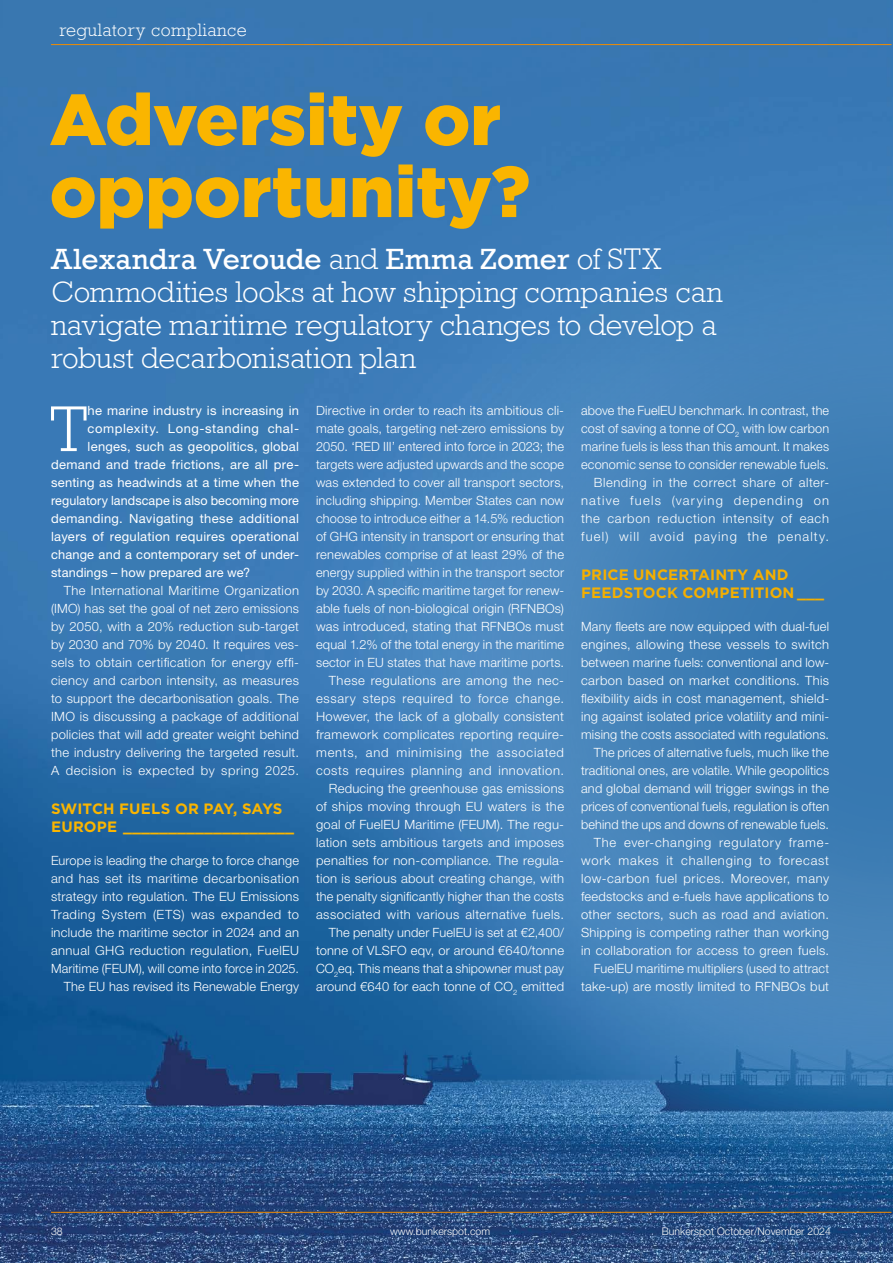
<style>
.page{position:relative;width:893px;height:1263px;background:#fff}
.page>*{position:absolute;margin:0;border:0;box-sizing:border-box;transform-origin:0 0}
.t1{font:900 72px/72px "Gotham";color:#fab500}
.t2{font:300 65.7px "Rockwell";color:#fff}
.t3{font:300 30px/33px "Rockwell";letter-spacing:-.005em;color:#fff}
.t4{font:300 18px "Rockwell";letter-spacing:.025em;color:#fff}
.t5{font:700 15px/18px "Gotham";letter-spacing:.005em;color:#fab500}
.t6{font:700 15px/18px "Gotham";letter-spacing:.01em;color:#f5af00}
.t7{font:300 12.75px/18px "Helvetica Neue LT Std";letter-spacing:.015em;color:#fff;text-align:right}
.t8{font:12.75px "Helvetica Neue LT Std";letter-spacing:.02em;color:#fff}
.t9{font:12.75px "Helvetica Neue LT Std";letter-spacing:.04em;color:#fff}
.t10{font:300 10.5px "Helvetica Neue LT Std";color:#fff}
.s1{font-weight:400}
</style>
<div class="page">
<img style="left:0;top:0;width:893px;height:1263px">
<hr style="left:51px;top:44px;width:840px;height:1px;background:#f18c00">
<hr style="left:51px;top:1212px;width:840px;height:1px;background:#f18c00">
<h3 class="t4" style="left:60px;top:20px;width:189px">regulatory compliance</h3>
<h1 class="t1" style="left:50px;top:83px;width:482px">Adversity or opportunity?</h1>
<h3 class="t3" style="left:51px;top:242px;width:673px"><span class="s1">Alexandra Veroude</span> and <span class="s1">Emma Zomer</span> of STX Commodities looks at how shipping companies can navigate maritime regulatory changes to develop a robust decarbonisation plan</h3>
<h2 class="t2" style="left:50px;top:391px;width:39px">T</h2>
<p class="t8" style="left:88px;top:403px;width:213px">he marine industry is increasing in</p>
<p class="t9" style="left:88px;top:421px;width:213px">complexity. Long-standing chal-</p>
<p class="t8" style="left:88px;top:439px;width:213px">lenges, such as geopolitics, global</p>
<p class="t8" style="left:51px;top:457px;width:250px">demand and trade frictions, are all pre-</p>
<p class="t8" style="left:51px;top:475px;width:249px">senting as headwinds at a time when the</p>
<p class="t8" style="left:51px;top:493px;width:249px">regulatory landscape is also becoming more</p>
<p class="t8" style="left:51px;top:511px;width:249px">demanding. Navigating these additional</p>
<p class="t8" style="left:51px;top:529px;width:250px">layers of regulation requires operational</p>
<p class="t8" style="left:51px;top:547px;width:250px">change and a contemporary set of under-</p>
<p class="t8" style="left:51px;top:565px;width:201px">standings – how prepared are we?</p>
<p class="t7" style="left:51px;top:581px;width:250px;text-align:justify;text-indent:13px">The International Maritime Organization (IMO) has set the goal of net zero emissions by 2050, with a 20% reduction sub-target by 2030 and 70% by 2040. It requires ves&shy;sels to obtain certification for energy effi&shy;ciency and carbon intensity, as measures to support the decarbonisation goals. The IMO is discussing a package of additional policies that will add greater weight behind the industry delivering the targeted result.<br>A decision is expected by spring 2025.</p>
<p class="t5" style="left:51px;top:800px;width:245px">SWITCH FUELS OR PAY, SAYS<br>EUROPE ___________________</p>
<p class="t7" style="left:51px;top:851px;width:250px">Europe is leading the charge to force change and has set its maritime decarbonisation strategy into regulation. The EU Emissions Trading System (ETS) was expanded to include the maritime sector in 2024 and an annual GHG reduction regulation, FuelEU Maritime (FEUM), will come into force in 2025.<br>The EU has revised its Renewable Energy</p>
<p class="t7" style="left:316px;top:401px;width:250px">Directive in order to reach its ambitious cli&shy;mate goals, targeting net-zero emissions by 2050. ‘RED III’ entered into force in 2023; the targets were adjusted upwards and the scope was extended to cover all transport sectors, including shipping. Member States can now choose to introduce either a 14.5% reduction of GHG intensity in transport or ensuring that renewables comprise of at least 29% of the energy supplied within in the transport sector by 2030. A specific maritime target for renew&shy;able fuels of non-biological origin (RFNBOs) was introduced, stating that RFNBOs must equal 1.2% of the total energy in the maritime sector in EU states that have maritime ports.<br>These regulations are among the nec&shy;essary steps required to force change.<br>However, the lack of a globally consistent framework complicates reporting require&shy;ments, and minimising the associated costs requires planning and innovation.<br>Reducing the greenhouse gas emissions of ships moving through EU waters is the goal of FuelEU Maritime (FEUM). The regu&shy;lation sets ambitious targets and imposes penalties for non-compliance. The regula&shy;tion is serious about creating change, with the penalty significantly higher than the costs associated with various alternative fuels.<br>The penalty under FuelEU is set at €2,400/ tonne of VLSFO eqv, or around €640/tonne CO<sub>2</sub>eq. This means that a shipowner must pay around €640 for each tonne of CO<sub>2</sub> emitted</p>
<p class="t7" style="left:581px;top:401px;width:250px">above the FuelEU benchmark. In contrast, the cost of saving a tonne of CO<sub>2</sub> with low carbon marine fuels is less than this amount. It makes economic sense to consider renewable fuels.<br>Blending in the correct share of alter&shy;native fuels (varying depending on the carbon reduction intensity of each fuel) will avoid paying the penalty.</p>
<p class="t6" style="left:581px;top:566px;width:245px">PRICE UNCERTAINTY AND<br>FEEDSTOCK COMPETITION ___</p>
<p class="t7" style="left:581px;top:617px;width:250px">Many fleets are now equipped with dual-fuel engines, allowing these vessels to switch between marine fuels: conventional and low&shy;carbon based on market conditions. This flexibility aids in cost management, shield&shy;ing against isolated price volatility and mini&shy;mising the costs associated with regulations.<br>The prices of alternative fuels, much like the traditional ones, are volatile. While geopolitics and global demand will trigger swings in the prices of conventional fuels, regulation is often behind the ups and downs of renewable fuels.<br>The ever-changing regulatory frame&shy;work makes it challenging to forecast low-carbon fuel prices. Moreover, many feedstocks and e-fuels have applications to other sectors, such as road and aviation.<br>Shipping is competing rather than working in collaboration for access to green fuels.<br>FuelEU maritime multipliers (used to attract take-up) are mostly limited to RFNBOs but</p>
<p class="t10" style="left:51px;top:1225px;width:13px">38</p>
<p class="t10" style="left:390px;top:1225px;width:101px">www.bunkerspot.com</p>
<p class="t10" style="left:662px;top:1225px;width:171px">Bunkerspot October/November 2024</p>
</div>
